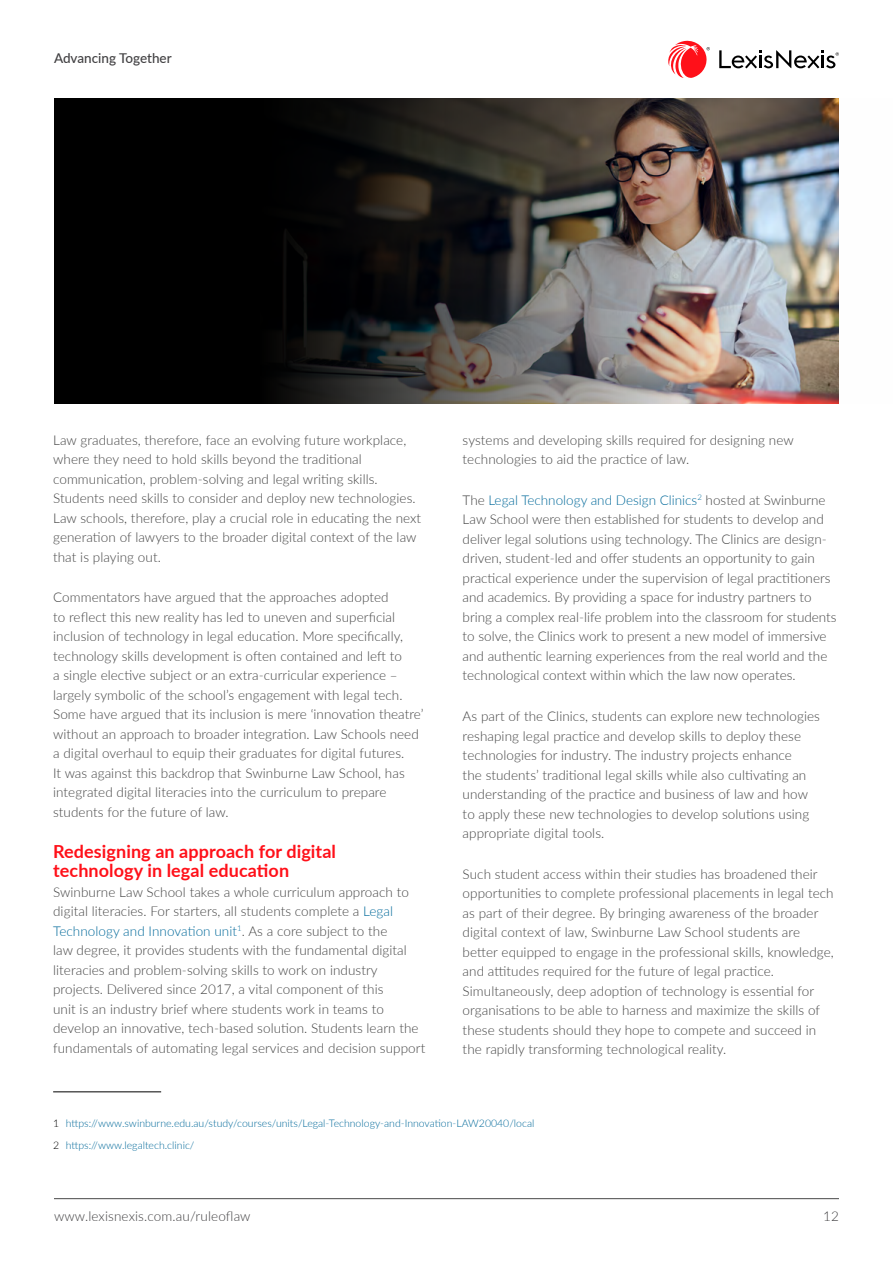
<style>
.page{position:relative;width:893px;height:1263px;background:#fff}
.page>*{position:absolute;margin:0;border:0;box-sizing:border-box;transform-origin:0 0}
.t1{font:700 18px/19.5px "Lato";letter-spacing:.005em;color:#ff1019}
.t2{font:300 13.5px/19.5px "Lato";letter-spacing:.005em;color:#434343}
.t3{font:300 13.5px "Lato";letter-spacing:.01em;color:#414042}
.t4{font:500 13.5px "Lato";color:#414042}
.t5{font:300 10.5px/22px "Lato";color:#00699a}
.s1{color:#00699a}
.s2{color:#000}
</style>
<div class="page">
<hr style="left:54px;top:1198px;width:785px;height:1px;background:#000">
<svg style="left:719px;top:50px;width:120px;height:18px"></svg>
<svg style="left:668px;top:40px;width:42px;height:38px"></svg>
<hr style="left:53px;top:1091px;width:108px;height:1px;background:#000">
<img style="left:54px;top:98px;width:785px;height:306px">
<p class="t4" style="left:54px;top:48px;width:119px">Advancing Together</p>
<p class="t2" style="left:53px;top:429px;width:370px">Law graduates, therefore, face an evolving future workplace, where they need to hold skills beyond the traditional communication, problem-solving and legal writing skills.<br>Students need skills to consider and deploy new technologies.<br>Law schools, therefore, play a crucial role in educating the next generation of lawyers to the broader digital context of the law that is playing out.</p>
<p class="t2" style="left:53px;top:587px;width:372px">Commentators have argued that the approaches adopted<br>to reflect this new reality has led to uneven and superficial inclusion of technology in legal education. More specifically, technology skills development is often contained and left to<br>a single elective subject or an extra-curricular experience – largely symbolic of the school’s engagement with legal tech.<br>Some have argued that its inclusion is mere ‘innovation theatre’ without an approach to broader integration. Law Schools need a digital overhaul to equip their graduates for digital futures.<br>It was against this backdrop that Swinburne Law School, has integrated digital literacies into the curriculum to prepare students for the future of law.</p>
<h1 class="t1" style="left:53px;top:841px;width:284px">Redesigning an approach for digital technology in legal education</h1>
<p class="t2" style="left:53px;top:882px;width:374px">Swinburne Law School takes a whole curriculum approach to digital literacies. For starters, all students complete a <span class="s1">Legal Technology and Innovation unit</span><sup>1</sup>. As a core subject to the<br>law degree, it provides students with the fundamental digital literacies and problem-solving skills to work on industry projects. Delivered since 2017, a vital component of this<br>unit is an industry brief where students work in teams to develop an innovative, tech-based solution. Students learn the fundamentals of automating legal services and decision support</p>
<p class="t2" style="left:463px;top:430px;width:333px">systems and developing skills required for designing new technologies to aid the practice of law.</p>
<p class="t2" style="left:463px;top:490px;width:375px">The <span class="s1">Legal Technology and Design Clinics</span><sup>2</sup> hosted at Swinburne Law School were then established for students to develop and deliver legal solutions using technology. The Clinics are design&shy;driven, student-led and offer students an opportunity to gain practical experience under the supervision of legal practitioners and academics. By providing a space for industry partners to bring a complex real-life problem into the classroom for students to solve, the Clinics work to present a new model of immersive and authentic learning experiences from the real world and the technological context within which the law now operates.</p>
<p class="t2" style="left:463px;top:706px;width:359px">As part of the Clinics, students can explore new technologies reshaping legal practice and develop skills to deploy these technologies for industry. The industry projects enhance<br>the students’ traditional legal skills while also cultivating an understanding of the practice and business of law and how to apply these new technologies to develop solutions using appropriate digital tools.</p>
<p class="t2" style="left:463px;top:864px;width:373px">Such student access within their studies has broadened their opportunities to complete professional placements in legal tech as part of their degree. By bringing awareness of the broader digital context of law, Swinburne Law School students are better equipped to engage in the professional skills, knowledge, and attitudes required for the future of legal practice.<br>Simultaneously, deep adoption of technology is essential for organisations to be able to harness and maximize the skills of these students should they hope to compete and succeed in the rapidly transforming technological reality.</p>
<p class="t5" style="left:53px;top:1111px;width:483px"><span class="s2">1</span> https://www.swinburne.edu.au/study/courses/units/Legal-Technology-and-Innovation-LAW20040/local<br><span class="s2">2</span> https://www.legaltech.clinic/</p>
<p class="t3" style="left:54px;top:1207px;width:198px">www.lexisnexis.com.au/ruleoflaw</p>
<p class="t3" style="left:823px;top:1207px;width:17px">12</p>
</div>
